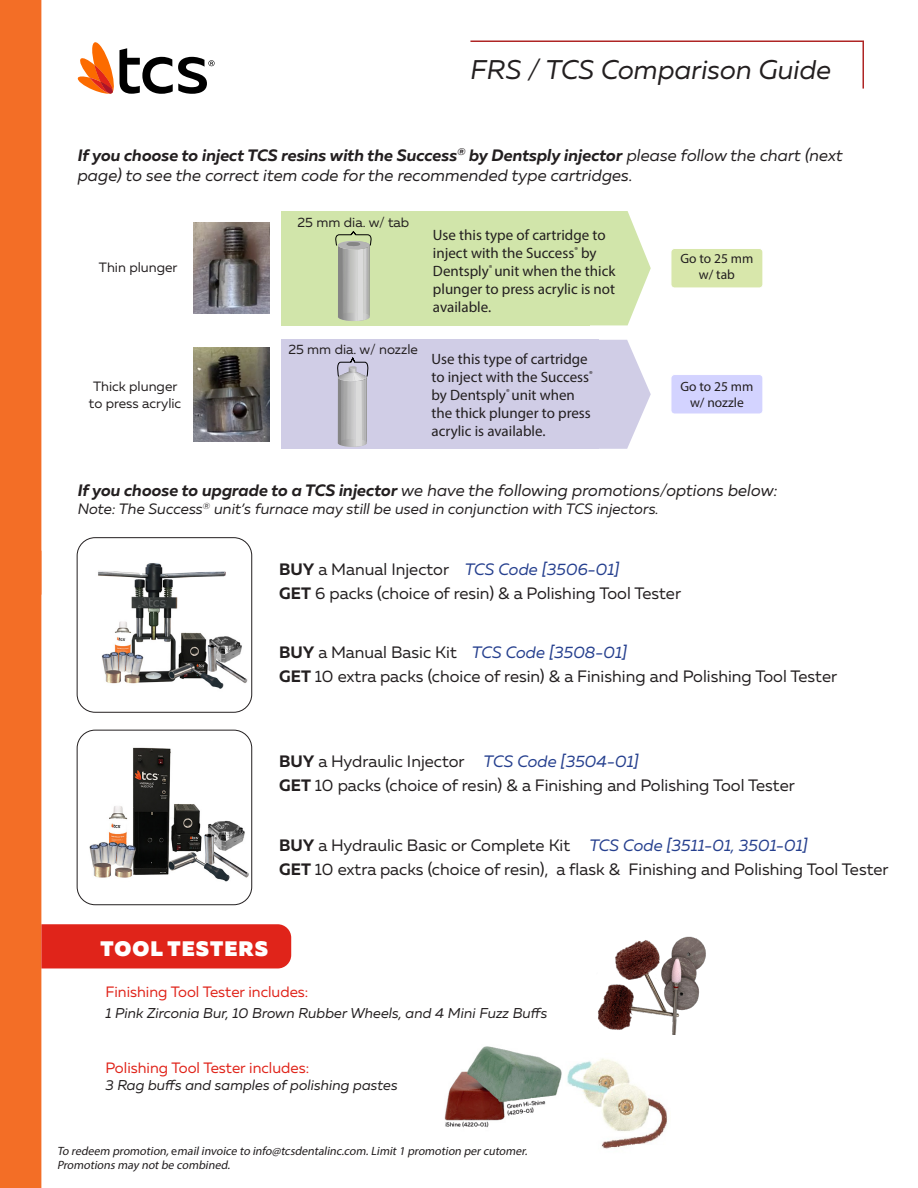
<style>
.page{position:relative;width:918px;height:1188px;background:#fff}
.page>*{position:absolute;margin:0;border:0;box-sizing:border-box;transform-origin:0 0}
.t1{font:italic 27px "Muller";color:#231f20}
.t2{font:900 21px "Muller";letter-spacing:.05em;color:#fff}
.t3{font:16.5px "Muller";color:#231f20}
.t4{font:italic 16.5px/19.8px "Muller";color:#231f20}
.t5{font:italic 16.5px "Muller";color:#253f8e}
.t6{font:15px/18px "Myriad Pro";color:#231f20}
.t7{font:italic 15px "Muller";color:#231f20}
.t8{font:15px "Muller";color:#e0241a}
.t9{font:italic 14.25px "Muller";color:#231f20}
.t10{font:13.5px/16.2px "Muller";color:#231f20;text-align:center}
.t11{font:13.5px "Myriad Pro";color:#231f20}
.t12{font:italic 12px "Myriad Pro";color:#231f20}
.s1{font-weight:700}
.s2{font-weight:700;font-style:normal;color:#231f20}
.s3{font-style:normal;color:#231f20}
.s4{font-style:italic;color:#253f8e}
.s5{font-style:normal}
</style>
<div class="page">
<svg style="left:470px;top:40px;width:394px;height:49px"></svg>
<svg style="left:599px;top:340px;width:52px;height:109px"></svg>
<svg style="left:590px;top:211px;width:61px;height:114px"></svg>
<div style="left:281px;top:211px;width:309px;height:114px;background:#d1e5aa"></div>
<div style="left:281px;top:340px;width:318px;height:109px;background:#d0cde6"></div>
<div style="left:671px;top:249px;width:92px;height:39px;background:#d8e7ab;border-radius:4px"></div>
<div style="left:671px;top:248px;width:92px;height:40px;border:1px solid #fff;border-radius:4px"></div>
<div style="left:671px;top:375px;width:92px;height:39px;background:#d3d3ff;border-radius:4px"></div>
<div style="left:671px;top:374px;width:92px;height:40px;border:1px solid #fff;border-radius:4px"></div>
<svg style="left:335px;top:231px;width:37px;height:90px"></svg>
<svg style="left:337px;top:357px;width:32px;height:90px"></svg>
<img style="left:598px;top:936px;width:108px;height:98px">
<img style="left:444px;top:1046px;width:118px;height:82px">
<img style="left:567px;top:1058px;width:101px;height:91px">
<svg style="left:0;top:0;width:291px;height:1188px"></svg>
<p class="t1" style="left:470px;top:53px;width:362px">FRS / TCS Comparison Guide</p>
<p class="t4" style="left:78px;top:145px;width:767px"><span class="s1">If you choose to inject TCS resins with the Success</span><sup>®</sup> <span class="s1">by Dentsply injector</span> please follow the chart (next page) to see the correct item code for the recommended type cartridges.</p>
<p class="t10" style="left:99px;top:259px;width:80px">Thin plunger</p>
<p class="t10" style="left:89px;top:378px;width:94px">Thick plunger to press acrylic</p>
<p class="t10" style="left:298px;top:214px;width:113px">25 mm dia. w/ tab</p>
<p class="t10" style="left:288px;top:341px;width:131px">25 mm dia. w/ nozzle</p>
<p class="t6" style="left:433px;top:226px;width:184px">Use this type of cartridge to inject with the Success<sup>®</sup> by<br>Dentsply<sup>®</sup> unit when the thick plunger to press acrylic is not available.</p>
<p class="t6" style="left:431px;top:350px;width:163px">Use this type of cartridge to inject with the Success<sup>® </sup>by Dentsply<sup>®</sup> unit when the thick plunger to press acrylic is available.</p>
<p class="t11" style="left:680px;top:250px;width:74px">Go to 25 mm</p>
<p class="t11" style="left:699px;top:266px;width:38px">w/ tab</p>
<p class="t11" style="left:680px;top:378px;width:74px">Go to 25 mm</p>
<p class="t11" style="left:690px;top:394px;width:55px">w/ nozzle</p>
<p class="t4" style="left:78px;top:480px;width:701px"><span class="s1">If you choose to upgrade to a TCS injector</span> we have the following promotions/options below:</p>
<p class="t7" style="left:78px;top:500px;width:583px">Note: The Success<sup>®</sup> unit’s furnace may still be used in conjunction with TCS injectors.</p>
<p class="t5" style="left:279px;top:559px;width:342px"><span class="s2">BUY</span> <span class="s3">a Manual Injector</span> TCS Code [3506-01]</p>
<p class="t3" style="left:279px;top:583px;width:403px"><span class="s1">GET</span> 6 packs (choice of resin) &amp; a Polishing Tool Tester</p>
<p class="t5" style="left:279px;top:642px;width:349px"><span class="s2">BUY</span> <span class="s3">a Manual Basic Kit</span> TCS Code [3508-01]</p>
<p class="t3" style="left:279px;top:666px;width:559px"><span class="s1">GET</span> 10 extra packs (choice of resin) &amp; a Finishing and Polishing Tool Tester</p>
<p class="t3" style="left:279px;top:751px;width:361px"><span class="s1">BUY</span> a Hydraulic Injector <span class="s4">TCS Code [3504-01]</span></p>
<p class="t3" style="left:279px;top:775px;width:517px"><span class="s1">GET</span> 10 packs (choice of resin) &amp; a Finishing and Polishing Tool Tester</p>
<p class="t3" style="left:279px;top:835px;width:530px"><span class="s1">BUY</span> a Hydraulic Basic or Complete Kit <span class="s4">TCS Code [3511-01, 3501-01]</span></p>
<p class="t3" style="left:279px;top:859px;width:611px"><span class="s1">GET</span> 10 extra packs (choice of resin), a flask &amp; Finishing and Polishing Tool Tester</p>
<p class="t2" style="left:101px;top:935px;width:169px">TOOL TESTERS</p>
<p class="t8" style="left:105px;top:982px;width:205px">Finishing Tool Tester includes:</p>
<p class="t9" style="left:105px;top:1004px;width:444px">1 Pink Zirconia Bur, 10 Brown Rubber Wheels, and 4 Mini Fuzz Buffs</p>
<p class="t8" style="left:105px;top:1059px;width:205px">Polishing Tool Tester includes:</p>
<p class="t9" style="left:105px;top:1076px;width:294px">3 Rag buffs and samples of polishing pastes</p>
<p class="t12" style="left:57px;top:1143px;width:474px">To redeem promotion,<span class="s5">e</span> mailinvoice to info@tcsdentalinc.com.Limit1 promotion percutomer.</p>
<p class="t12" style="left:57px;top:1158px;width:177px">Promotions may notbe combined.</p>
</div>
